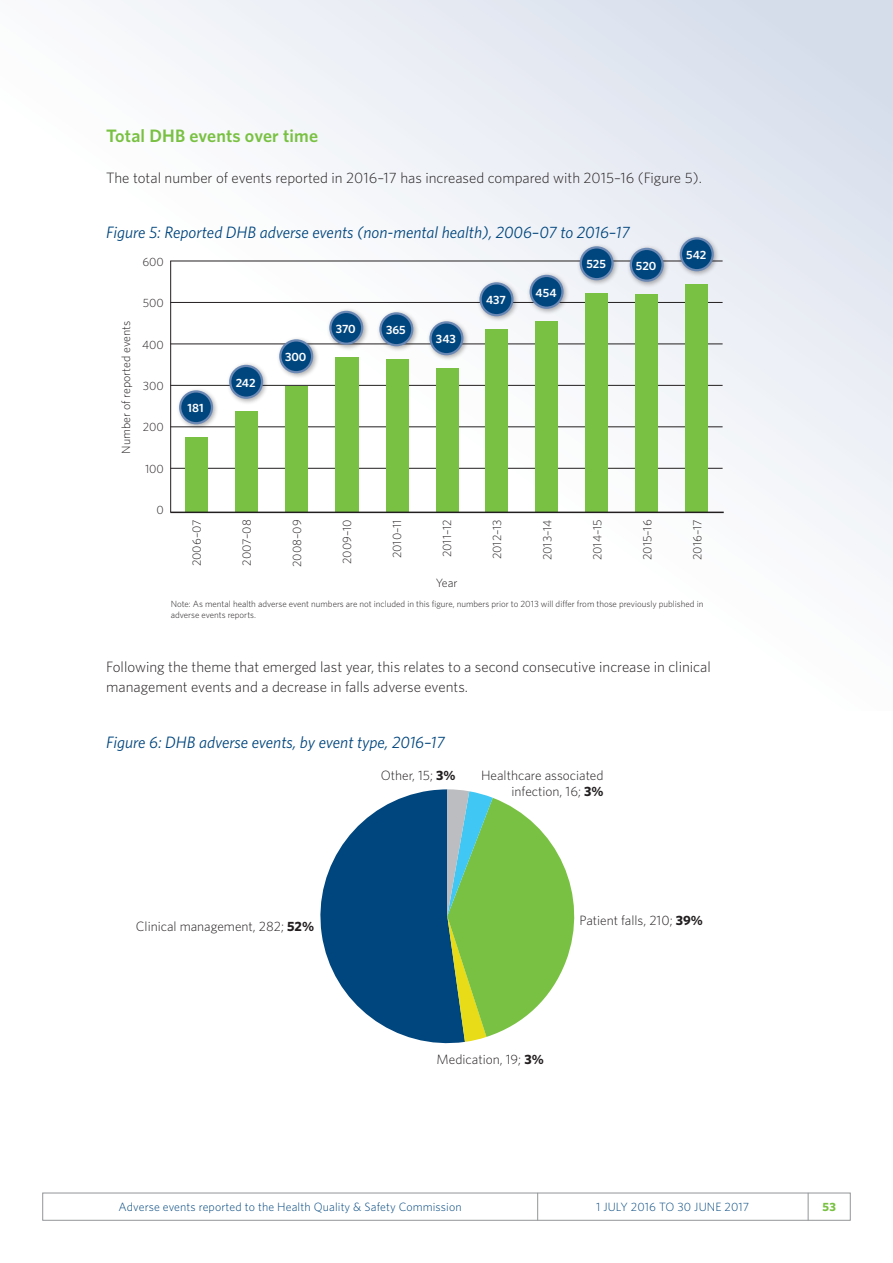
<style>
.page{position:relative;width:893px;height:1263px;background:#fff}
.page>*{position:absolute;margin:0;border:0;box-sizing:border-box;transform-origin:0 0}
.Sub_Head_-_Green{font:600 18px "Whitney";letter-spacing:.01em;color:#79c142}
.FIgure_Heading{font:italic 16.5px "Whitney";color:#00467e}
.Body_Text{font:300 15px/19.5px "Whitney";color:#231f20}
.t1{font:300 13.5px/16.2px "Whitney";color:#231f20;text-align:right}
.t2{font:300 12px "Whitney";color:#231f20}
.t3{font:300 12px "Whitney";letter-spacing:.01em;color:#00467e}
.t4{font:600 12px "Whitney";color:#fff}
.t5{font:700 12px "Whitney";color:#79c142}
.t6{font:300 9px/10.8px "Whitney";color:#231f20}
.s1{font-weight:700}
</style>
<div class="page">
<svg style="left:105px;top:0;width:788px;height:570px"></svg>
<div style="left:42px;top:1192px;width:809px;height:29px;border:1px solid #939598"></div>
<svg style="left:537px;top:1193px;width:1px;height:27px"></svg>
<svg style="left:808px;top:1193px;width:1px;height:27px"></svg>
<hr style="left:170px;top:261px;width:553px;height:1px;background:#231f20">
<hr style="left:170px;top:302px;width:553px;height:1px;background:#231f20">
<hr style="left:170px;top:344px;width:553px;height:1px;background:#231f20">
<hr style="left:170px;top:385px;width:553px;height:1px;background:#231f20">
<hr style="left:170px;top:427px;width:553px;height:1px;background:#231f20">
<hr style="left:170px;top:468px;width:553px;height:1px;background:#231f20">
<hr style="left:170px;top:261px;width:1px;height:251px;background:#231f20">
<div style="left:176px;top:387px;width:43px;height:43px;background:#231f20;opacity:.35"></div>
<div style="left:180px;top:391px;width:32px;height:32px;background:#00467e;border-radius:50%"></div>
<div style="left:179px;top:390px;width:34px;height:34px;border:2px solid #6b89b4;border-radius:50%"></div>
<div style="left:226px;top:362px;width:43px;height:43px;background:#231f20;opacity:.35"></div>
<div style="left:230px;top:366px;width:32px;height:32px;background:#00467e;border-radius:50%"></div>
<div style="left:229px;top:365px;width:34px;height:34px;border:2px solid #6b89b4;border-radius:50%"></div>
<div style="left:276px;top:336px;width:43px;height:43px;background:#231f20;opacity:.35"></div>
<div style="left:280px;top:340px;width:32px;height:32px;background:#00467e;border-radius:50%"></div>
<div style="left:279px;top:339px;width:34px;height:34px;border:2px solid #6b89b4;border-radius:50%"></div>
<div style="left:326px;top:308px;width:43px;height:43px;background:#231f20;opacity:.35"></div>
<div style="left:330px;top:312px;width:32px;height:32px;background:#00467e;border-radius:50%"></div>
<div style="left:329px;top:311px;width:34px;height:34px;border:2px solid #6b89b4;border-radius:50%"></div>
<div style="left:376px;top:309px;width:43px;height:43px;background:#231f20;opacity:.35"></div>
<div style="left:380px;top:313px;width:32px;height:32px;background:#00467e;border-radius:50%"></div>
<div style="left:379px;top:312px;width:34px;height:34px;border:2px solid #6b89b4;border-radius:50%"></div>
<div style="left:426px;top:318px;width:43px;height:43px;background:#231f20;opacity:.35"></div>
<div style="left:431px;top:322px;width:31px;height:32px;background:#00467e;border-radius:50%"></div>
<div style="left:429px;top:321px;width:34px;height:34px;border:2px solid #6b89b4;border-radius:50%"></div>
<div style="left:476px;top:279px;width:43px;height:43px;background:#231f20;opacity:.35"></div>
<div style="left:481px;top:283px;width:31px;height:32px;background:#00467e;border-radius:50%"></div>
<div style="left:479px;top:282px;width:34px;height:34px;border:2px solid #6b89b4;border-radius:50%"></div>
<div style="left:576px;top:243px;width:44px;height:43px;background:#231f20;opacity:.35"></div>
<div style="left:581px;top:247px;width:31px;height:32px;background:#00467e;border-radius:50%"></div>
<div style="left:580px;top:246px;width:34px;height:34px;border:2px solid #6b89b4;border-radius:50%"></div>
<div style="left:677px;top:234px;width:43px;height:43px;background:#231f20;opacity:.35"></div>
<div style="left:681px;top:238px;width:32px;height:32px;background:#00467e;border-radius:50%"></div>
<div style="left:680px;top:237px;width:34px;height:34px;border:2px solid #6b89b4;border-radius:50%"></div>
<div style="left:626px;top:245px;width:44px;height:43px;background:#231f20;opacity:.35"></div>
<div style="left:631px;top:249px;width:32px;height:32px;background:#00467e;border-radius:50%"></div>
<div style="left:630px;top:248px;width:34px;height:34px;border:2px solid #6b89b4;border-radius:50%"></div>
<div style="left:526px;top:272px;width:44px;height:43px;background:#231f20;opacity:.35"></div>
<div style="left:531px;top:276px;width:31px;height:32px;background:#00467e;border-radius:50%"></div>
<div style="left:530px;top:275px;width:34px;height:34px;border:2px solid #6b89b4;border-radius:50%"></div>
<div style="left:685px;top:285px;width:22px;height:227px;background:#79c142"></div>
<div style="left:635px;top:295px;width:22px;height:217px;background:#79c142"></div>
<div style="left:586px;top:293px;width:22px;height:219px;background:#79c142"></div>
<div style="left:536px;top:322px;width:22px;height:190px;background:#79c142"></div>
<div style="left:486px;top:329px;width:22px;height:183px;background:#79c142"></div>
<div style="left:436px;top:368px;width:22px;height:144px;background:#79c142"></div>
<div style="left:386px;top:359px;width:22px;height:153px;background:#79c142"></div>
<div style="left:335px;top:358px;width:23px;height:154px;background:#79c142"></div>
<div style="left:285px;top:386px;width:22px;height:126px;background:#79c142"></div>
<div style="left:235px;top:412px;width:22px;height:100px;background:#79c142"></div>
<div style="left:185px;top:437px;width:22px;height:75px;background:#79c142"></div>
<hr style="left:170px;top:512px;width:554px;height:1px;background:#231f20">
<svg style="left:320px;top:789px;width:255px;height:255px"></svg>
<p class="Sub_Head_-_Green" style="left:106px;top:124px;width:213px">Total DHB events over time</p>
<p class="Body_Text" style="left:106px;top:167px;width:597px">The total number of events reported in 2016–17 has increased compared with 2015–16 (Figure 5).</p>
<p class="FIgure_Heading" style="left:106px;top:222px;width:525px">Figure 5: Reported DHB adverse events (non-mental health), 2006–07 to 2016–17</p>
<p class="t2" style="left:118px;top:454px;width:135px;rotate:-90deg">Number of reported events</p>
<p class="t2" style="left:142px;top:253px;width:23px">600</p>
<p class="t2" style="left:143px;top:295px;width:23px">500</p>
<p class="t2" style="left:142px;top:336px;width:23px">400</p>
<p class="t2" style="left:143px;top:378px;width:23px">300</p>
<p class="t2" style="left:143px;top:419px;width:23px">200</p>
<p class="t2" style="left:145px;top:461px;width:20px">100</p>
<p class="t2" style="left:157px;top:502px;width:9px">0</p>
<p class="t4" style="left:188px;top:400px;width:18px">181</p>
<p class="t4" style="left:236px;top:374px;width:21px">242</p>
<p class="t4" style="left:285px;top:349px;width:23px">300</p>
<p class="t4" style="left:336px;top:320px;width:21px">370</p>
<p class="t4" style="left:386px;top:322px;width:21px">365</p>
<p class="t4" style="left:436px;top:331px;width:21px">343</p>
<p class="t4" style="left:486px;top:292px;width:21px">437</p>
<p class="t4" style="left:536px;top:284px;width:22px">454</p>
<p class="t4" style="left:586px;top:256px;width:21px">525</p>
<p class="t4" style="left:636px;top:257px;width:22px">520</p>
<p class="t4" style="left:686px;top:247px;width:22px">542</p>
<p class="t2" style="left:189px;top:566px;width:48px;rotate:-90deg">2006–07</p>
<p class="t2" style="left:239px;top:566px;width:48px;rotate:-90deg">2007–08</p>
<p class="t2" style="left:289px;top:567px;width:49px;rotate:-90deg">2008–09</p>
<p class="t2" style="left:339px;top:564px;width:46px;rotate:-90deg">2009–10</p>
<p class="t2" style="left:389px;top:558px;width:40px;rotate:-90deg">2010–11</p>
<p class="t2" style="left:439px;top:557px;width:39px;rotate:-90deg">2011–12</p>
<p class="t2" style="left:489px;top:559px;width:41px;rotate:-90deg">2012–13</p>
<p class="t2" style="left:539px;top:560px;width:42px;rotate:-90deg">2013–14</p>
<p class="t2" style="left:589px;top:560px;width:42px;rotate:-90deg">2014–15</p>
<p class="t2" style="left:639px;top:560px;width:42px;rotate:-90deg">2015–16</p>
<p class="t2" style="left:689px;top:560px;width:42px;rotate:-90deg">2016–17</p>
<p class="t2" style="left:436px;top:575px;width:23px">Year</p>
<p class="t6" style="left:171px;top:598px;width:534px">Note: As mental health adverse event numbers are not included in this figure, numbers prior to 2013 will differ from those previously published in adverse events reports.</p>
<p class="Body_Text" style="left:106px;top:657px;width:606px">Following the theme that emerged last year, this relates to a second consecutive increase in clinical management events and a decrease in falls adverse events.</p>
<p class="FIgure_Heading" style="left:106px;top:731px;width:340px">Figure 6: DHB adverse events, by event type, 2016–17</p>
<p class="t1" style="left:381px;top:766px;width:77px">Other, 15; <span class="s1">3%</span></p>
<p class="t1" style="left:481px;top:766px;width:124px">Healthcare associated infection, 16; <span class="s1">3%</span></p>
<p class="t1" style="left:136px;top:917px;width:180px">Clinical management, 282; <span class="s1">52%</span></p>
<p class="t1" style="left:579px;top:912px;width:125px">Patient falls, 210; <span class="s1">39%</span></p>
<p class="t1" style="left:437px;top:1050px;width:109px">Medication, 19; <span class="s1">3%</span></p>
<p class="t3" style="left:118px;top:1199px;width:345px">Adverse events reported to the Health Quality &amp; Safety Commission</p>
<p class="t3" style="left:596px;top:1199px;width:155px">1 JULY 2016 TO 30 JUNE 2017</p>
<p class="t5" style="left:822px;top:1199px;width:15px">53</p>
</div>
